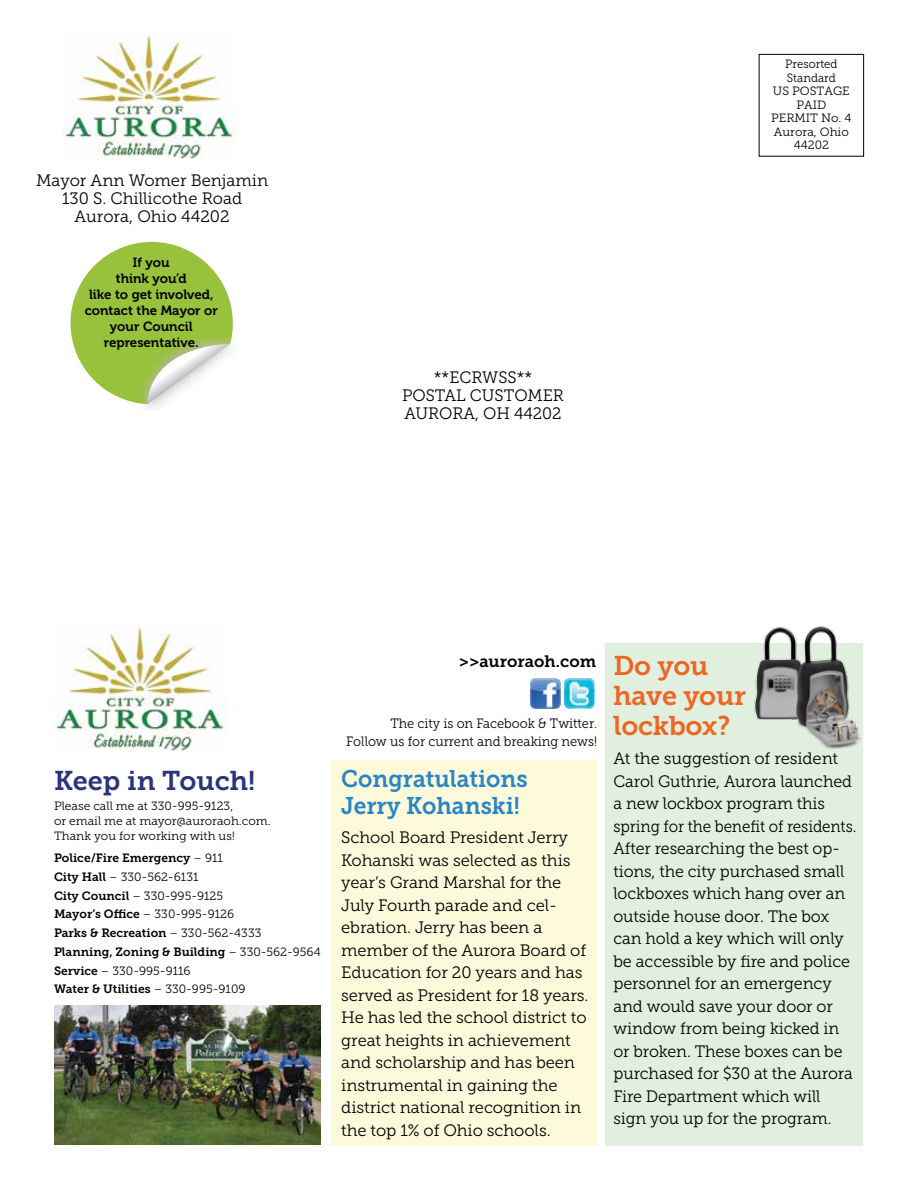
<style>
.page{position:relative;width:918px;height:1188px;background:#fff}
.page>*{position:absolute;margin:0;border:0;box-sizing:border-box;transform-origin:0 0}
.t1{font:27px/30px "Museo Slab 700";letter-spacing:-.01em;color:#ed6723}
.t2{font:27px "Museo Slab 700";color:#2a347d}
.t3{font:24px/27px "Museo Slab 700";color:#2a85c5;scale:.95 1}
.t4{font:16.5px/22.5px "Museo Slab 300";letter-spacing:-.005em;color:#000;text-align:center}
.t5{font:16.5px "Museo Slab 700";color:#000}
.t6{font:13.5px/18px "Museo Slab 300";color:#000;text-align:right;scale:.95 1}
.t7{font:13.2px/15.9px "Museo 700";color:#000;text-align:center}
.t8{font:12px/15px "Museo Slab 300";color:#000}
.t9{font:12px/18.8px "Museo Slab 700";color:#000}
.t10{font:12px/13.5px "Museo Slab 300";color:#000;text-align:center;scale:.95 1}
.s1{font-family:"Museo Slab 300"}
.s2{font-family:"Museo Slab 700"}
</style>
<div class="page">
<div style="left:332px;top:760px;width:265px;height:385px;background:#fcfadb"></div>
<div style="left:606px;top:644px;width:257px;height:502px;background:#e1efdf"></div>
<img style="left:55px;top:1005px;width:266px;height:140px">
<img style="left:64px;top:35px;width:172px;height:124px">
<div style="left:759px;top:54px;width:105px;height:103px;border:1px solid #000"></div>
<img style="left:54px;top:626px;width:171px;height:125px">
<img style="left:564px;top:678px;width:31px;height:31px">
<img style="left:530px;top:678px;width:31px;height:31px">
<svg style="left:71px;top:242px;width:162px;height:162px"></svg>
<img style="left:747px;top:626px;width:116px;height:123px">
<p class="t4" style="left:36px;top:171px;width:234px;line-height:18px">Mayor Ann Womer Benjamin<br>130 S. Chillicothe Road<br>Aurora, Ohio 44202</p>
<p class="t7" style="left:85px;top:255px;width:135px">If you<br>think you’d<br>like to get involved, contact the Mayor or your Council representative.</p>
<p class="t4" style="left:402px;top:368px;width:163px;line-height:18px">**ECRWSS**<br>POSTAL CUSTOMER<br>AURORA, OH 44202</p>
<p class="t10" style="left:771px;top:57px;width:86px">Presorted<br>Standard<br>US POSTAGE<br>PAID<br>PERMIT No. 4<br>Aurora, Ohio<br>44202</p>
<h1 class="t2" style="left:54px;top:765px;width:203px">Keep in Touch!</h1>
<p class="t8" style="left:54px;top:799px;width:218px">Please call me at 330-995-9123,<br>or email me at mayor@auroraoh.com.<br>Thank you for working with us!</p>
<p class="t9" style="left:54px;top:849px;width:171px">Police/Fire Emergency <span class="s1">– 911</span></p>
<p class="t8" style="left:54px;top:868px;width:171px;line-height:18.8px"><span class="s2">City Hall</span> – 330-562-6131<br><span class="s2">City Council</span> – 330-995-9125</p>
<p class="t9" style="left:54px;top:905px;width:268px">Mayor’s Office <span class="s1">– 330-995-9126<br></span>Parks &amp; Recreation <span class="s1">– 330-562-4333<br></span>Planning, Zoning &amp; Building <span class="s1">– 330-562-9564</span></p>
<p class="t8" style="left:54px;top:963px;width:138px"><span class="s2">Service</span> – 330-995-9116</p>
<p class="t9" style="left:54px;top:980px;width:193px">Water &amp; Utilities <span class="s1">– 330-995-9109</span></p>
<p class="t5" style="left:459px;top:652px;width:139px">&gt;&gt;auroraoh.com</p>
<p class="t6" style="left:346px;top:715px;width:266px">The city is on Facebook &amp; Twitter.<br>Follow us for current and breaking news!</p>
<h2 class="t3" style="left:341px;top:765px;width:198px">Congratulations<br>Jerry Kohanski!</h2>
<p class="t4" style="left:341px;top:826px;width:249px;text-align:left">School Board President Jerry<br>Kohanski was selected as this year’s Grand Marshal for the<br>July Fourth parade and cel&shy;ebration. Jerry has been a member of the Aurora Board of<br>Education for 20 years and has served as President for 18 years.<br>He has led the school district to great heights in achievement and scholarship and has been instrumental in gaining the district national recognition in the top 1% of Ohio schools.</p>
<h1 class="t1" style="left:613px;top:651px;width:134px">Do you have your lockbox?</h1>
<p class="t4" style="left:613px;top:748px;width:245px;text-align:left">At the suggestion of resident<br>Carol Guthrie, Aurora launched a new lockbox program this spring for the benefit of residents.<br>After researching the best op&shy;tions, the city purchased small lockboxes which hang over an outside house door. The box can hold a key which will only be accessible by fire and police personnel for an emergency and would save your door or window from being kicked in or broken. These boxes can be purchased for $30 at the Aurora<br>Fire Department which will sign you up for the program.</p>
</div>
